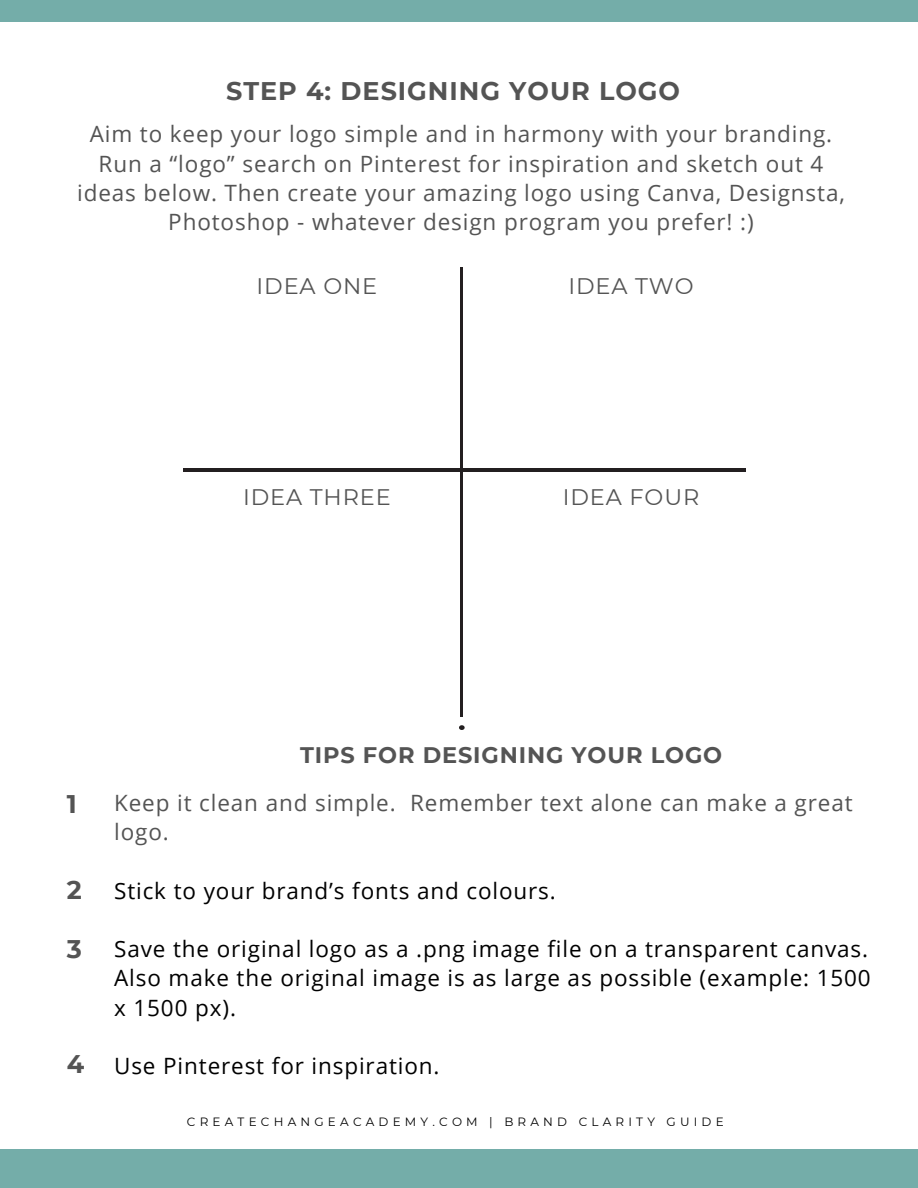
<style>
.page{position:relative;width:918px;height:1188px;background:#fff}
.page>*{position:absolute;margin:0;border:0;box-sizing:border-box;transform-origin:0 0}
.t1{font:700 25.5px "Montserrat";letter-spacing:.04em;color:#545454}
.t2{font:22.5px/29.2px "Open Sans";letter-spacing:.04em;color:#545454;text-align:center}
.t3{font:22.5px/29.2px "Open Sans";letter-spacing:.04em;color:#000;text-align:justify}
.t4{font:22.5px "Montserrat";letter-spacing:.04em;color:#545454}
.t5{font:700 22.5px "Montserrat";letter-spacing:.04em;color:#545454}
.t6{font:12px "Montserrat";letter-spacing:.35em;color:#000}
</style>
<div class="page">
<div style="left:0;top:1149px;width:918px;height:38px;background:#74ada9"></div>
<div style="left:0;top:0;width:918px;height:21px;background:#74ada9"></div>
<hr style="left:183px;top:468px;width:563px;height:3px;background:#231f20">
<hr style="left:461px;top:267px;width:2px;height:449px;background:#231f20">
<svg style="left:459px;top:725px;width:6px;height:5px"></svg>
<p class="t1" style="left:226px;top:76px;width:455px">STEP 4: DESIGNING YOUR LOGO</p>
<p class="t2" style="left:77px;top:119px;width:769px">Aim to keep your logo simple and in harmony with your branding.<br>Run a “logo” search on Pinterest for inspiration and sketch out 4 ideas below. Then create your amazing logo using Canva, Designsta, Photoshop - whatever design program you prefer! :)</p>
<p class="t4" style="left:257px;top:272px;width:122px">IDEA ONE</p>
<p class="t4" style="left:568px;top:272px;width:127px">IDEA TWO</p>
<p class="t4" style="left:243px;top:483px;width:149px">IDEA THREE</p>
<p class="t4" style="left:563px;top:483px;width:138px">IDEA FOUR</p>
<p class="t1" style="left:67px;top:788px;width:11px">1</p>
<p class="t1" style="left:67px;top:874px;width:17px">2</p>
<p class="t1" style="left:67px;top:933px;width:17px">3</p>
<p class="t1" style="left:67px;top:1048px;width:19px">4</p>
<p class="t5" style="left:300px;top:742px;width:424px">TIPS FOR DESIGNING YOUR LOGO</p>
<p class="t2" style="left:114px;top:788px;width:740px;text-align:left">Keep it clean and simple. Remember text alone can make a great logo.</p>
<p class="t3" style="left:114px;top:875px;width:443px">Stick to your brand’s fonts and colours.</p>
<p class="t3" style="left:114px;top:934px;width:758px">Save the original logo as a .png image file on a transparent canvas.<br>Also make the original image is as large as possible (example: 1500 x 1500 px).</p>
<p class="t3" style="left:114px;top:1051px;width:327px">Use Pinterest for inspiration.</p>
<p class="t6" style="left:187px;top:1114px;width:538px">CREATECHANGEACADEMY.COM | BRAND CLARITY GUIDE</p>
</div>
